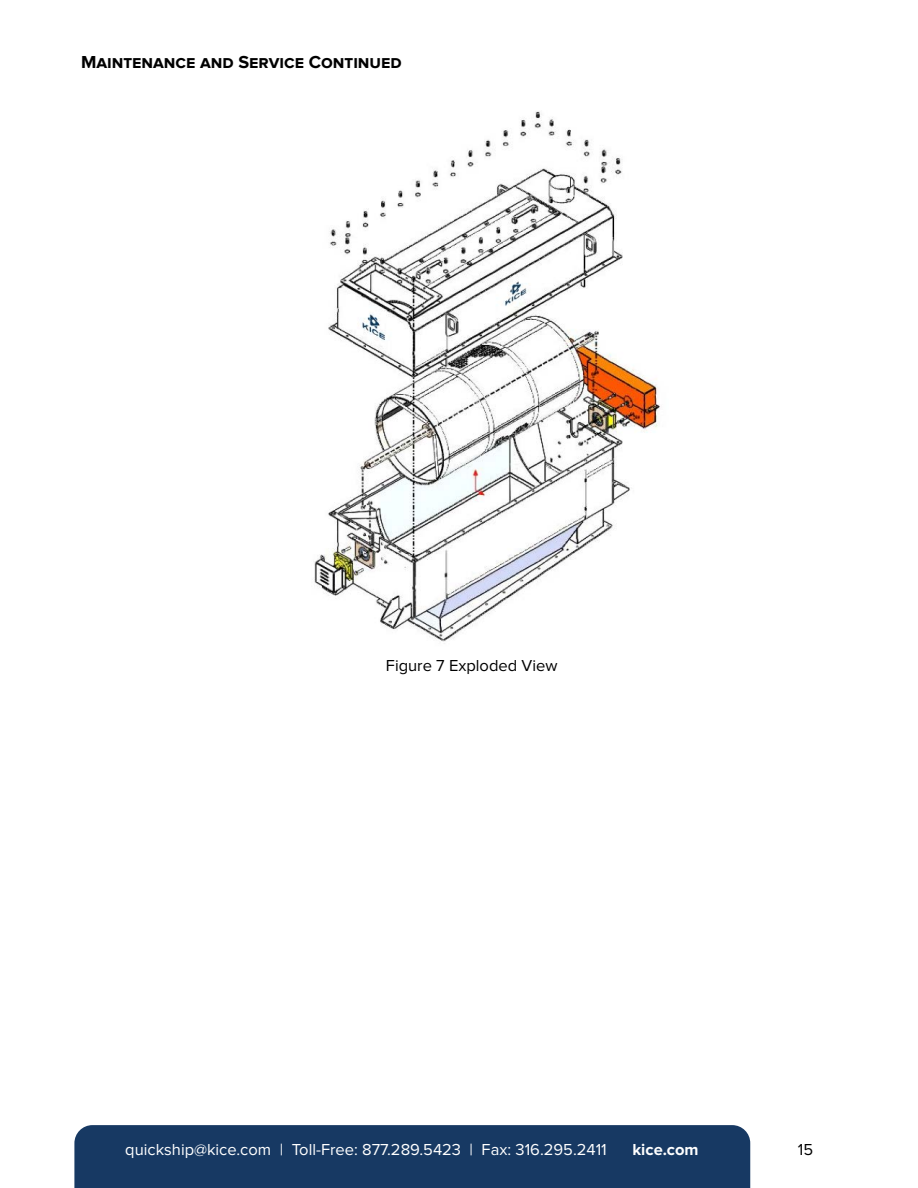
<style>
.page{position:relative;width:918px;height:1188px;background:#fff}
.page>*{position:absolute;margin:0;border:0;box-sizing:border-box;transform-origin:0 0}
.t1{font:700 18px "Proxima Nova";color:#000}
.t2{font:16.5px "Proxima Nova";color:#fff}
.t3{font:16.5px "Proxima Nova";color:#000}
.t4{font:700 16.5px "Proxima Nova";color:#fff}
</style>
<div class="page">
<img style="left:314px;top:111px;width:346px;height:533px">
<div style="left:74px;top:1125px;width:676px;height:63px;background:#173963"></div>
<p class="t1" style="left:81px;top:52px;width:322px">Maintenance and Service Continued</p>
<p class="t3" style="left:386px;top:656px;width:173px">Figure 7 Exploded View</p>
<p class="t2" style="left:125px;top:1140px;width:483px">quickship@kice.com | Toll-Free: 877.289.5423 | Fax: 316.295.2411</p>
<p class="t4" style="left:632px;top:1140px;width:68px">kice.com</p>
<p class="t3" style="left:798px;top:1140px;width:17px">15</p>
</div>
